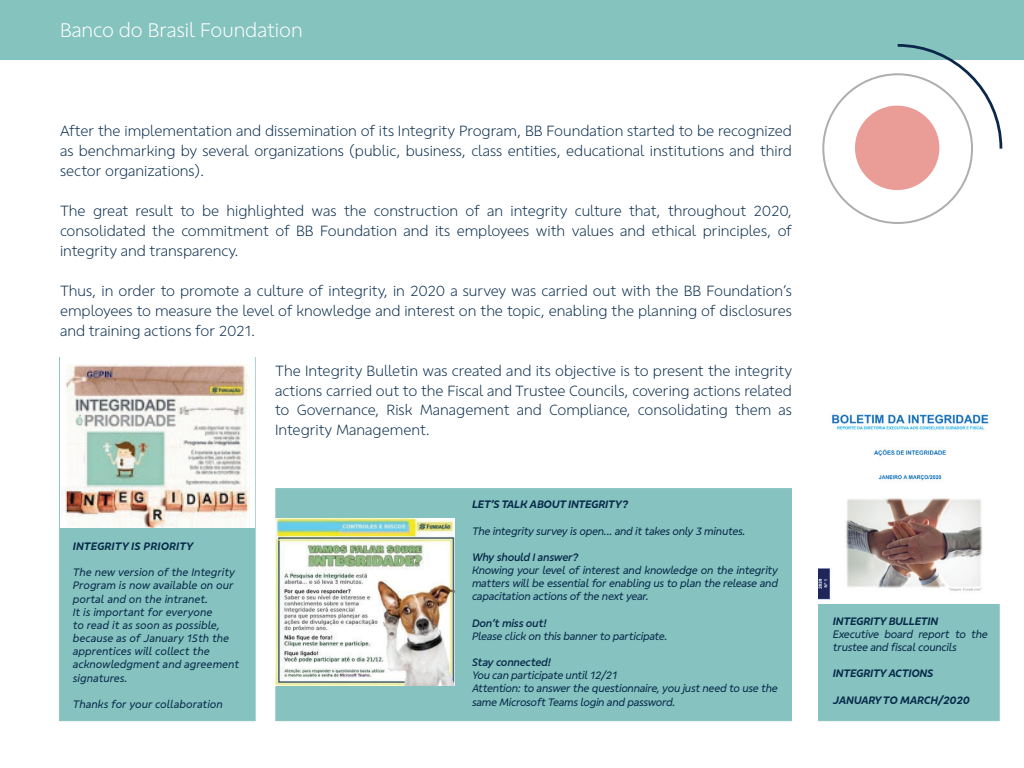
<style>
.page{position:relative;width:1024px;height:768px;background:#fff}
.page>*{position:absolute;margin:0;border:0;box-sizing:border-box;transform-origin:0 0}
.t1{font:300 19.9px "Banco Do Brasil Titulos";color:#fff}
.t2{font:300 14.9px/19.9px "Banco Do Brasil Textos";color:#072b4b;text-align:justify}
.t3{font:italic 11px/13.2px "Banco Do Brasil Textos";letter-spacing:-.025em;color:#072b4b}
.t4{font:italic 11px/13.2px "Banco Do Brasil Textos";color:#072b4b}
.t5{font:italic 700 11px "Banco Do Brasil Textos";letter-spacing:-.025em;color:#072b4b}
.t6{font:italic 500 11px "Banco Do Brasil Textos";letter-spacing:-.025em;color:#072b4b}
.t7{font:italic 700 11px "Banco Do Brasil Textos";color:#072b4b}
</style>
<div class="page">
<div style="left:818px;top:402px;width:182px;height:319px;background:#86c2bf;border:1px solid #86c2bf"></div>
<div style="left:275px;top:488px;width:517px;height:233px;background:#86c2bf"></div>
<div style="left:0;top:0;width:1024px;height:60px;background:#85c3be"></div>
<img style="left:275px;top:519px;width:180px;height:166px">
<img style="left:818px;top:402px;width:182px;height:201px">
<svg style="left:822px;top:44px;width:180px;height:180px"></svg>
<div style="left:59px;top:357px;width:197px;height:364px;background:#86c2bf;border:1px solid #86c2bf"></div>
<img style="left:60px;top:357px;width:195px;height:171px">
<h1 class="t1" style="left:60px;top:18px;width:244px">Banco do Brasil Foundation</h1>
<p class="t2" style="left:60px;top:121px;width:734px">After the implementation and dissemination of its Integrity Program, BB Foundation started to be recognized as benchmarking by several organizations (public, business, class entities, educational institutions and third sector organizations).</p>
<p class="t2" style="left:60px;top:200px;width:734px">The great result to be highlighted was the construction of an integrity culture that, throughout 2020, consolidated the commitment of BB Foundation and its employees with values and ethical principles, of integrity and transparency.</p>
<p class="t2" style="left:60px;top:280px;width:734px">Thus, in order to promote a culture of integrity, in 2020 a survey was carried out with the BB Foundation’s employees to measure the level of knowledge and interest on the topic, enabling the planning of disclosures and training actions for 2021.</p>
<p class="t2" style="left:275px;top:360px;width:518px">The Integrity Bulletin was created and its objective is to present the integrity actions carried out to the Fiscal and Trustee Councils, covering actions related to Governance, Risk Management and Compliance, consolidating them as Integrity Management.</p>
<p class="t7" style="left:73px;top:539px;width:122px">INTEGRITY IS PRIORITY</p>
<p class="t4" style="left:73px;top:565px;width:168px">The new version of the Integrity<br>Program is now available on our portal and on the intranet.<br>It is important for everyone<br>to read it as soon as possible, because as of January 15th the apprentices will collect the acknowledgment and agreement signatures.</p>
<p class="t4" style="left:73px;top:697px;width:152px">Thanks for your collaboration</p>
<p class="t5" style="left:472px;top:497px;width:158px">LET’S TALK ABOUT INTEGRITY?</p>
<p class="t3" style="left:472px;top:524px;width:275px">The integrity survey is open... and it takes only 3 minutes.</p>
<p class="t6" style="left:472px;top:550px;width:108px">Why should I answer?</p>
<p class="t3" style="left:472px;top:563px;width:308px;text-align:justify">Knowing your level of interest and knowledge on the integrity matters will be essential for enabling us to plan the release and capacitation actions of the next year.</p>
<p class="t6" style="left:472px;top:616px;width:76px">Don’t miss out!</p>
<p class="t3" style="left:472px;top:629px;width:197px">Please click on this banner to participate.</p>
<p class="t6" style="left:472px;top:655px;width:80px">Stay connected!</p>
<p class="t3" style="left:472px;top:668px;width:307px">You can participate until 12/21<br>Attention: to answer the questionnaire, you just need to use the same Microsoft Teams login and password.</p>
<p class="t5" style="left:833px;top:614px;width:107px">INTEGRITY BULLETIN</p>
<p class="t3" style="left:833px;top:627px;width:157px">Executive board report to the trustee and fiscal councils</p>
<p class="t5" style="left:833px;top:666px;width:102px">INTEGRITY ACTIONS</p>
<p class="t5" style="left:833px;top:692px;width:138px">JANUARY TO MARCH/2020</p>
</div>
